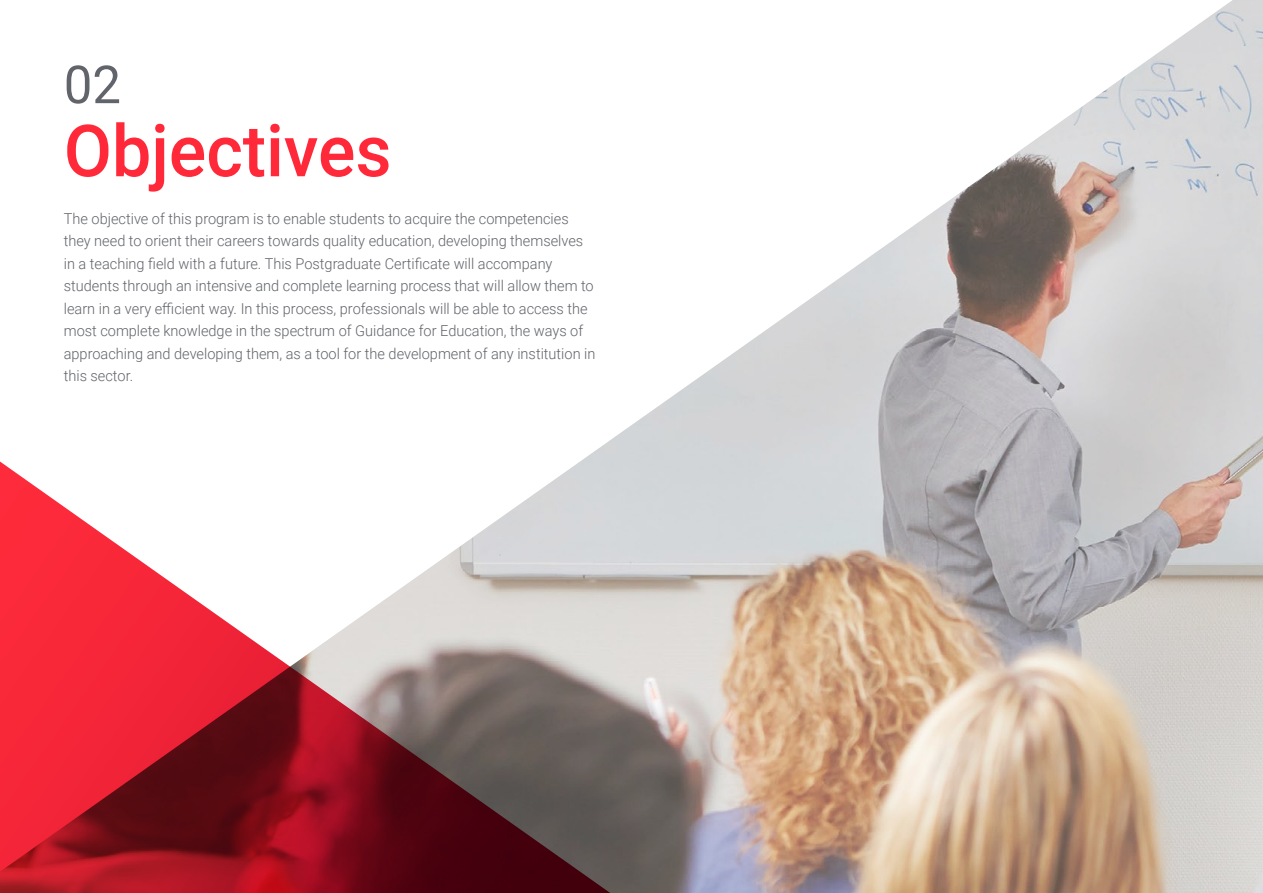
<style>
.page{position:relative;width:1263px;height:893px;background:#fff}
.page>*{position:absolute;margin:0;border:0;box-sizing:border-box;transform-origin:0 0}
.t1{font:500 72px "Roboto";color:#ff293a}
.t2{font:52.5px "Roboto";color:#61646a}
.t3{font:300 15px/22.5px "Roboto";color:#61646a}
</style>
<div class="page">
<img style="left:602px;top:0;width:661px;height:893px">
<svg style="left:0;top:446px;width:640px;height:447px"></svg>
<h2 class="t2" style="left:64px;top:48px;width:59px">02</h2>
<h1 class="t1" style="left:64px;top:100px;width:329px">Objectives</h1>
<p class="t3" style="left:64px;top:207px;width:533px">The objective of this program is to enable students to acquire the competencies they need to orient their careers towards quality education, developing themselves in a teaching field with a future. This Postgraduate Certificate will accompany students through an intensive and complete learning process that will allow them to learn in a very efficient way. In this process, professionals will be able to access the most complete knowledge in the spectrum of Guidance for Education, the ways of approaching and developing them, as a tool for the development of any institution in this sector.</p>
</div>
